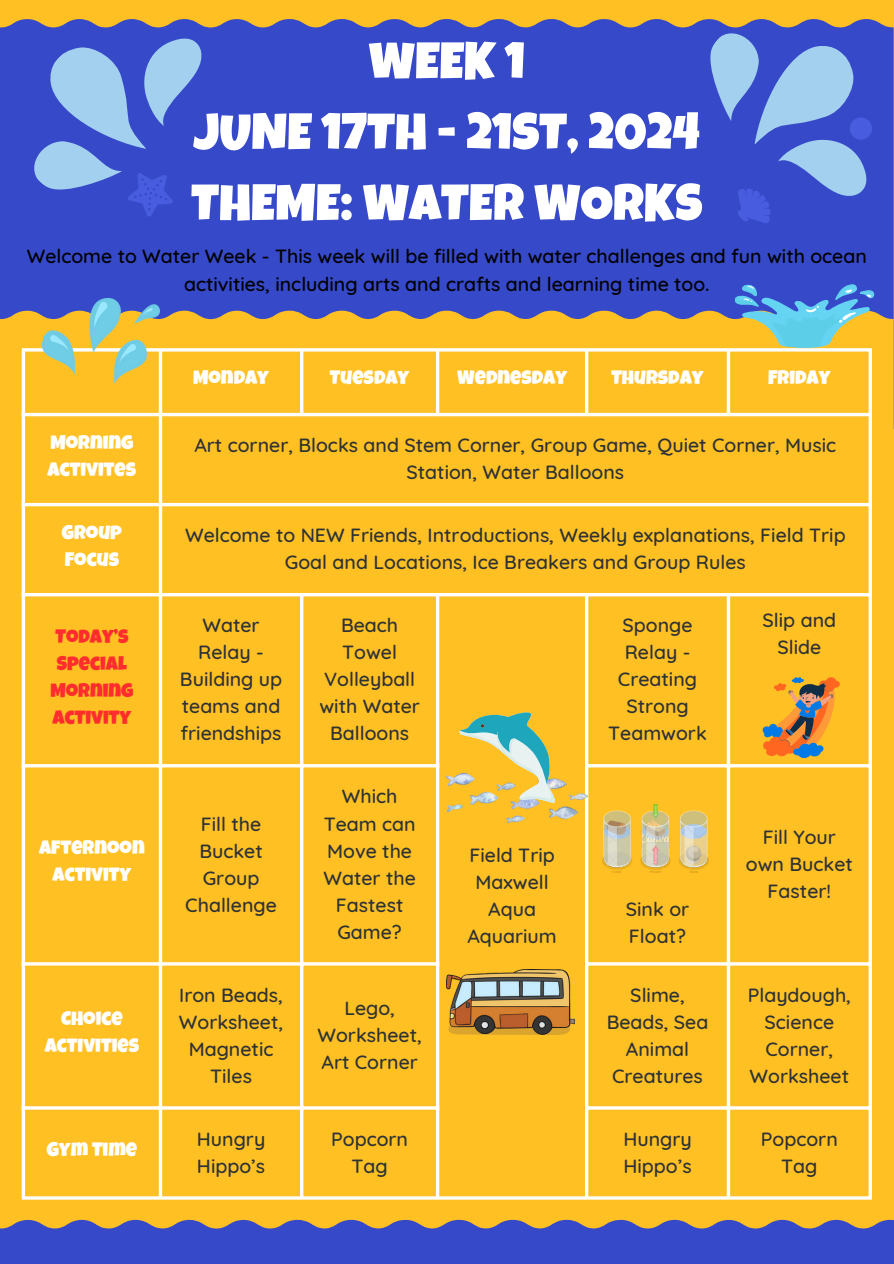
<style>
.page{position:relative;width:894px;height:1264px;background:#fff}
.page>*{position:absolute;margin:0;border:0;box-sizing:border-box;transform-origin:0 0}
.t1{font:51px/70.8px "Luckiest Guy";color:#fff;text-align:center}
.t2{font:500 19.5px/27px "Quicksand";color:#2e3234;text-align:center}
.t3{font:500 19.5px/28.2px "Quicksand";color:#000;text-align:center}
.t4{font:19.5px/27px "Luckiest Guy";color:#fff}
.t5{font:19.5px/27px "Luckiest Guy";color:#ff2d2e;text-align:center}
</style>
<div class="page">
<div style="left:0;top:0;width:893px;height:1263px;background:#ffc023"></div>
<div style="left:0;top:19px;width:893px;height:292px;background:#3649c8"></div>
<svg style="left:0;top:311px;width:893px;height:410px"></svg>
<hr style="left:22px;top:351px;width:3px;height:845px;background:#fff">
<hr style="left:159px;top:351px;width:3px;height:845px;background:#fff">
<hr style="left:300px;top:351px;width:3px;height:62px;background:#fff">
<hr style="left:300px;top:596px;width:3px;height:600px;background:#fff">
<hr style="left:436px;top:351px;width:3px;height:62px;background:#fff">
<hr style="left:436px;top:596px;width:3px;height:600px;background:#fff">
<svg style="left:584px;top:351px;width:4px;height:62px"></svg>
<svg style="left:584px;top:596px;width:4px;height:600px;fill:#fff"></svg>
<svg style="left:726px;top:351px;width:4px;height:62px"></svg>
<svg style="left:726px;top:596px;width:4px;height:600px;background:#fff2d3"></svg>
<hr style="left:868px;top:351px;width:3px;height:845px;background:#fff">
<hr style="left:22px;top:348px;width:849px;height:3px;background:#fff">
<hr style="left:22px;top:413px;width:849px;height:3px;background:#fff">
<hr style="left:22px;top:503px;width:849px;height:3px;background:#fff">
<hr style="left:22px;top:593px;width:849px;height:3px;background:#fff">
<hr style="left:22px;top:764px;width:417px;height:3px;background:#fff">
<hr style="left:584px;top:764px;width:287px;height:3px;background:#fff">
<hr style="left:22px;top:962px;width:417px;height:3px;background:#fff">
<hr style="left:584px;top:962px;width:287px;height:3px;background:#fff">
<hr style="left:22px;top:1106px;width:417px;height:3px;background:#fff">
<hr style="left:584px;top:1106px;width:287px;height:3px;background:#fff">
<hr style="left:22px;top:1196px;width:849px;height:3px;background:#fff">
<svg style="left:13px;top:19px;width:208px;height:201px;background:#566ecf"></svg>
<svg style="left:680px;top:19px;width:205px;height:211px;background:#556dcf"></svg>
<div style="left:849px;top:117px;width:22px;height:23px;background:#485cdf;border-radius:50%"></div>
<svg style="left:0;top:1219px;width:893px;height:44px;background:#4d56b4"></svg>
<img style="left:446px;top:774px;width:141px;height:48px">
<img style="left:446px;top:969px;width:128px;height:65px">
<svg style="left:459px;top:710px;width:98px;height:94px"></svg>
<img style="left:43px;top:299px;width:117px;height:84px">
<svg style="left:734px;top:284px;width:140px;height:64px"></svg>
<img style="left:602px;top:804px;width:106px;height:68px">
<svg style="left:762px;top:677px;width:77px;height:81px"></svg>
<p class="t1" style="left:191px;top:32px;width:512px">WEEK 1<br>JUNE 17TH - 21ST, 2024<br>THEME: WATER WORKS</p>
<p class="t3" style="left:27px;top:241px;width:841px">Welcome to Water Week - This week will be filled with water challenges and fun with ocean activities, including arts and crafts and learning time too.</p>
<p class="t4" style="left:193px;top:367px;width:77px">MONDAY</p>
<p class="t4" style="left:330px;top:367px;width:81px">TUESDAY</p>
<p class="t4" style="left:457px;top:367px;width:111px">WEDNESDAY</p>
<p class="t4" style="left:611px;top:367px;width:94px">THURSDAY</p>
<h1 class="t4" style="left:767px;top:367px;width:64px">FRIDAY</h1>
<p class="t4" style="left:48px;top:431px;width:90px">MORNING<br>ACTIVITES</p>
<p class="t2" style="left:194px;top:431px;width:643px">Art corner, Blocks and Stem Corner, Group Game, Quiet Corner, Music<br>Station, Water Balloons</p>
<p class="t4" style="left:62px;top:521px;width:61px">GROUP<br>FOCUS</p>
<p class="t2" style="left:185px;top:521px;width:661px">Welcome to NEW Friends, Introductions, Weekly explanations, Field Trip<br>Goal and Locations, Ice Breakers and Group Rules</p>
<p class="t5" style="left:50px;top:625px;width:85px">TODAY’S<br>SPECIAL<br>MORNING<br>ACTIVITY</p>
<p class="t2" style="left:180px;top:611px;width:104px">Water<br>Relay -<br>Building up teams and friendships</p>
<p class="t2" style="left:319px;top:611px;width:102px">Beach<br>Towel<br>Volleyball with Water<br>Balloons</p>
<p class="t4" style="left:39px;top:836px;width:107px;text-align:center">AFTERNOON<br>ACTIVITY</p>
<p class="t4" style="left:45px;top:1007px;width:96px;text-align:center">CHOICE<br>ACTIVITIES</p>
<p class="t2" style="left:185px;top:809px;width:93px">Fill the<br>Bucket<br>Group<br>Challenge</p>
<p class="t2" style="left:179px;top:980px;width:106px">Iron Beads,<br>Worksheet,<br>Magnetic<br>Tiles</p>
<p class="t2" style="left:323px;top:782px;width:94px">Which<br>Team can<br>Move the<br>Water the<br>Fastest<br>Game?</p>
<p class="t2" style="left:317px;top:994px;width:106px">Lego,<br>Worksheet,<br>Art Corner</p>
<p class="t2" style="left:467px;top:841px;width:91px">Field Trip<br>Maxwell<br>Aqua<br>Aquarium</p>
<p class="t2" style="left:608px;top:611px;width:100px">Sponge<br>Relay -<br>Creating<br>Strong<br>Teamwork</p>
<p class="t2" style="left:762px;top:606px;width:75px">Slip and<br>Slide</p>
<p class="t2" style="left:625px;top:894px;width:65px;text-align:left">Sink or<br>Float?</p>
<p class="t2" style="left:745px;top:823px;width:108px">Fill Your own Bucket<br>Faster!</p>
<p class="t2" style="left:606px;top:980px;width:103px">Slime,<br>Beads, Sea<br>Animal<br>Creatures</p>
<p class="t2" style="left:747px;top:980px;width:105px">Playdough,<br>Science<br>Corner,<br>Worksheet</p>
<p class="t4" style="left:47px;top:1138px;width:92px">GYM TIME</p>
<p class="t2" style="left:197px;top:1124px;width:70px;text-align:left">Hungry<br>Hippo’s</p>
<p class="t2" style="left:331px;top:1124px;width:78px">Popcorn<br>Tag</p>
<p class="t2" style="left:623px;top:1124px;width:70px;text-align:left">Hungry<br>Hippo’s</p>
<p class="t2" style="left:760px;top:1124px;width:78px">Popcorn<br>Tag</p>
</div>
